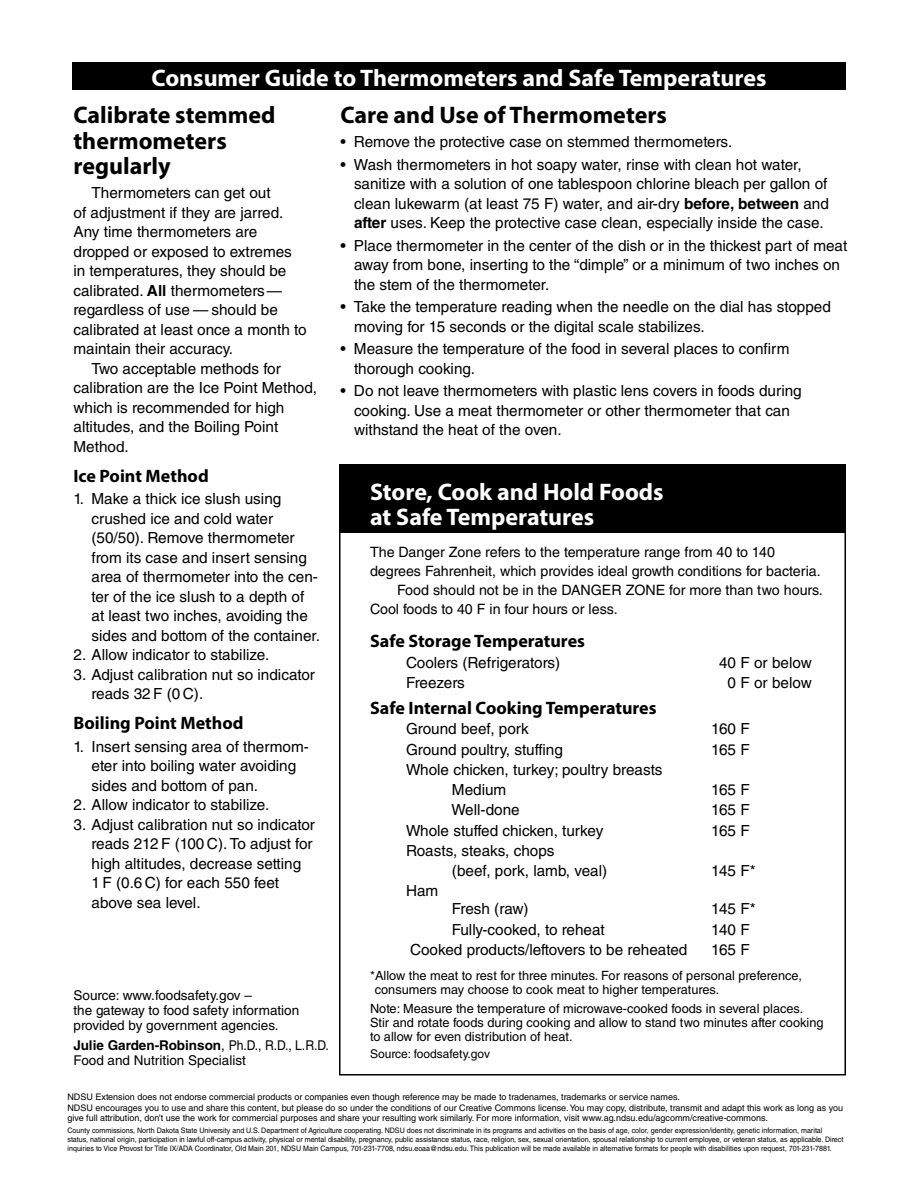
<style>
.page{position:relative;width:918px;height:1188px;background:#fff}
.page>*{position:absolute;margin:0;border:0;box-sizing:border-box;transform-origin:0 0}
.Subhead_1{font:700 24px/25.5px "Myriad Pro";color:#fff}
.Subhead_1-2{font:700 24px/25.5px "Myriad Pro";color:#000}
.Subhead_2{font:700 18px "Myriad Pro";color:#000}
.Body_text{font:700 18px "Myriad Pro";color:#000}
.Body_text-2{font:15.3px/19.5px "Helvetica LT Std";color:#000}
.bullets{font:15.3px/19.5px "Helvetica LT Std";color:#000}
.Body_text-3{font:14.25px/18.8px "Helvetica LT Std";color:#000}
.Body_text-4{font:13.5px/15px "Helvetica LT Std";color:#000}
.Body_text-5{font:12.75px/14.2px "Helvetica LT Std";color:#000}
.Body_text-6{font:12px "Helvetica LT Std";color:#000}
.Body_Palatino{font:9px/10.5px "Helvetica LT Std";color:#000}
.t1{font:7.5px/9px "Helvetica LT Std";color:#000;scale:.95 1}
.s1{font-weight:700}
</style>
<div class="page">
<div style="left:72px;top:62px;width:774px;height:28px;background:#000"></div>
<div style="left:339px;top:465px;width:507px;height:68px;background:#000"></div>
<div style="left:339px;top:473px;width:507px;height:603px;border:2px solid #000"></div>
<h1 class="Subhead_1" style="left:152px;top:64px;width:616px">Consumer Guide to Thermometers and Safe Temperatures</h1>
<p class="Subhead_1-2" style="left:74px;top:101px;width:203px">Calibrate stemmed thermometers regularly</p>
<p class="Body_text-2" style="left:74px;top:183px;width:235px;text-indent:18px">Thermometers can get out<br>of adjustment if they are jarred.<br>Any time thermometers are dropped or exposed to extremes in temperatures, they should be calibrated. <span class="s1">All</span> thermometers— regardless of use — should be calibrated at least once a month to maintain their accuracy.</p>
<p class="Body_text-2" style="left:74px;top:358px;width:245px;text-indent:18px">Two acceptable methods for calibration are the Ice Point Method, which is recommended for high altitudes, and the Boiling Point<br>Method.</p>
<p class="Subhead_2" style="left:74px;top:464px;width:137px">Ice Point Method</p>
<p class="bullets" style="left:92px;top:489px;width:230px;text-indent:-18px">1. Make a thick ice slush using crushed ice and cold water (50/50). Remove thermometer from its case and insert sensing area of thermometer into the cen&shy;ter of the ice slush to a depth of at least two inches, avoiding the sides and bottom of the container.</p>
<p class="bullets" style="left:74px;top:645px;width:197px">2. Allow indicator to stabilize.</p>
<p class="bullets" style="left:92px;top:664px;width:225px;text-indent:-18px">3. Adjust calibration nut so indicator reads 32 F (0 C).</p>
<p class="Subhead_2" style="left:74px;top:711px;width:172px">Boiling Point Method</p>
<p class="bullets" style="left:92px;top:736px;width:219px;text-indent:-18px">1. Insert sensing area of thermom&shy;eter into boiling water avoiding sides and bottom of pan.</p>
<p class="bullets" style="left:74px;top:795px;width:197px">2. Allow indicator to stabilize.</p>
<p class="bullets" style="left:92px;top:814px;width:225px;text-indent:-18px">3. Adjust calibration nut so indicator reads 212 F (100 C). To adjust for high altitudes, decrease setting<br>1 F (0.6 C) for each 550 feet above sea level.</p>
<p class="Subhead_1-2" style="left:340px;top:101px;width:328px">Care and Use of Thermometers</p>
<p class="Body_text-2" style="left:340px;top:132px;width:393px">• Remove the protective case on stemmed thermometers.</p>
<p class="Body_text-2" style="left:354px;top:154px;width:476px;text-indent:-14px">• Wash thermometers in hot soapy water, rinse with clean hot water, sanitize with a solution of one tablespoon chlorine bleach per gallon of clean lukewarm (at least 75 F) water, and air-dry <span class="s1">before, between</span> and <span class="s1">after</span> uses. Keep the protective case clean, especially inside the case.</p>
<p class="Body_text-2" style="left:354px;top:235px;width:495px;text-indent:-14px">• Place thermometer in the center of the dish or in the thickest part of meat away from bone, inserting to the “dimple” or a minimum of two inches on the stem of the thermometer.</p>
<p class="Body_text-2" style="left:354px;top:297px;width:479px;text-indent:-14px">• Take the temperature reading when the needle on the dial has stopped moving for 15 seconds or the digital scale stabilizes.</p>
<p class="Body_text-2" style="left:354px;top:339px;width:437px;text-indent:-14px">• Measure the temperature of the food in several places to confirm thorough cooking.</p>
<p class="Body_text-2" style="left:354px;top:381px;width:449px;text-indent:-14px">• Do not leave thermometers with plastic lens covers in foods during cooking. Use a meat thermometer or other thermometer that can withstand the heat of the oven.</p>
<p class="Subhead_1" style="left:370px;top:478px;width:295px">Store, Cook and Hold Foods at Safe Temperatures</p>
<p class="Body_text-3" style="left:370px;top:543px;width:452px">The Danger Zone refers to the temperature range from 40 to 140 degrees Fahrenheit, which provides ideal growth conditions for bacteria.</p>
<p class="Body_text-3" style="left:370px;top:581px;width:454px;text-indent:27px">Food should not be in the DANGER ZONE for more than two hours.<br>Cool foods to 40 F in four hours or less.</p>
<p class="Subhead_2" style="left:370px;top:630px;width:216px">Safe Storage Temperatures</p>
<p class="Body_text-2" style="left:406px;top:653px;width:156px">Coolers (Refrigerators)</p>
<p class="Body_text-2" style="left:719px;top:653px;width:94px">40 F or below</p>
<p class="Body_text-2" style="left:406px;top:673px;width:60px">Freezers</p>
<p class="Body_text-2" style="left:728px;top:673px;width:86px">0 F or below</p>
<p class="Body_text" style="left:370px;top:696px;width:288px">Safe Internal Cooking Temperatures</p>
<p class="Body_text-2" style="left:406px;top:719px;width:124px">Ground beef, pork</p>
<p class="Body_text-2" style="left:711px;top:719px;width:40px">160 F</p>
<p class="Body_text-2" style="left:406px;top:740px;width:158px">Ground poultry, stuffing</p>
<p class="Body_text-2" style="left:711px;top:740px;width:40px">165 F</p>
<p class="Body_text-2" style="left:406px;top:760px;width:258px">Whole chicken, turkey; poultry breasts</p>
<p class="Body_text-2" style="left:452px;top:780px;width:56px">Medium</p>
<p class="Body_text-2" style="left:711px;top:780px;width:40px">165 F</p>
<p class="Body_text-2" style="left:451px;top:800px;width:70px">Well-done</p>
<p class="Body_text-2" style="left:711px;top:800px;width:40px">165 F</p>
<p class="Body_text-2" style="left:406px;top:821px;width:199px">Whole stuffed chicken, turkey</p>
<p class="Body_text-2" style="left:711px;top:821px;width:40px">165 F</p>
<p class="Body_text-2" style="left:406px;top:841px;width:150px">Roasts, steaks, chops</p>
<p class="Body_text-2" style="left:452px;top:861px;width:157px">(beef, pork, lamb, veal)</p>
<p class="Body_text-2" style="left:711px;top:861px;width:46px">145 F*</p>
<p class="Body_text-2" style="left:406px;top:881px;width:34px">Ham</p>
<p class="Body_text-2" style="left:452px;top:899px;width:78px">Fresh (raw)</p>
<p class="Body_text-2" style="left:711px;top:899px;width:46px">145 F*</p>
<p class="Body_text-2" style="left:452px;top:920px;width:154px">Fully-cooked, to reheat</p>
<p class="Body_text-2" style="left:711px;top:920px;width:40px">140 F</p>
<p class="Body_text-2" style="left:410px;top:940px;width:279px">Cooked products/leftovers to be reheated</p>
<p class="Body_text-2" style="left:711px;top:940px;width:40px">165 F</p>
<p class="Body_text-5" style="left:375px;top:968px;width:429px;text-indent:-5px">*Allow the meat to rest for three minutes. For reasons of personal preference, consumers may choose to cook meat to higher temperatures.</p>
<p class="Body_text-5" style="left:370px;top:1001px;width:455px">Note: Measure the temperature of microwave-cooked foods in several places.<br>Stir and rotate foods during cooking and allow to stand two minutes after cooking to allow for even distribution of heat.</p>
<p class="Body_text-6" style="left:370px;top:1046px;width:122px">Source: foodsafety.gov</p>
<p class="Body_Palatino" style="left:68px;top:1092px;width:614px">NDSU Extension does not endorse commercial products or companies even though reference may be made to tradenames, trademarks or service names.</p>
<p class="Body_Palatino" style="left:68px;top:1102px;width:777px">NDSU encourages you to use and share this content, but please do so under the conditions of our Creative Commons license. You may copy, distribute, transmit and adapt this work as long as you give full attribution, don’t use the work for commercial purposes and share your resulting work similarly. For more information, visit www.ag.ndsu.edu/agcomm/creative-commons.</p>
<p class="t1" style="left:68px;top:1126px;width:818px">County commissions, North Dakota State University and U.S. Department of Agriculture cooperating. NDSU does not discriminate in its programs and activities on the basis of age, color, gender expression/identity, genetic information, marital status, national origin, participation in lawful off-campus activity, physical or mental disability, pregnancy, public assistance status, race, religion, sex, sexual orientation, spousal relationship to current employee, or veteran status, as applicable. Direct inquiries to Vice Provost for Title IX/ADA Coordinator, Old Main 201, NDSU Main Campus, 701-231-7708, ndsu.eoaa@ndsu.edu. This publication will be made available in alternative formats for people with disabilities upon request, 701-231-7881.</p>
<p class="Body_text-4" style="left:74px;top:988px;width:227px">Source: www.foodsafety.gov –<br>the gateway to food safety information provided by government agencies.</p>
<p class="Body_text-4" style="left:74px;top:1037px;width:257px"><span class="s1">Julie Garden-Robinson</span>, Ph.D., R.D., L.R.D.<br>Food and Nutrition Specialist</p>
</div>
